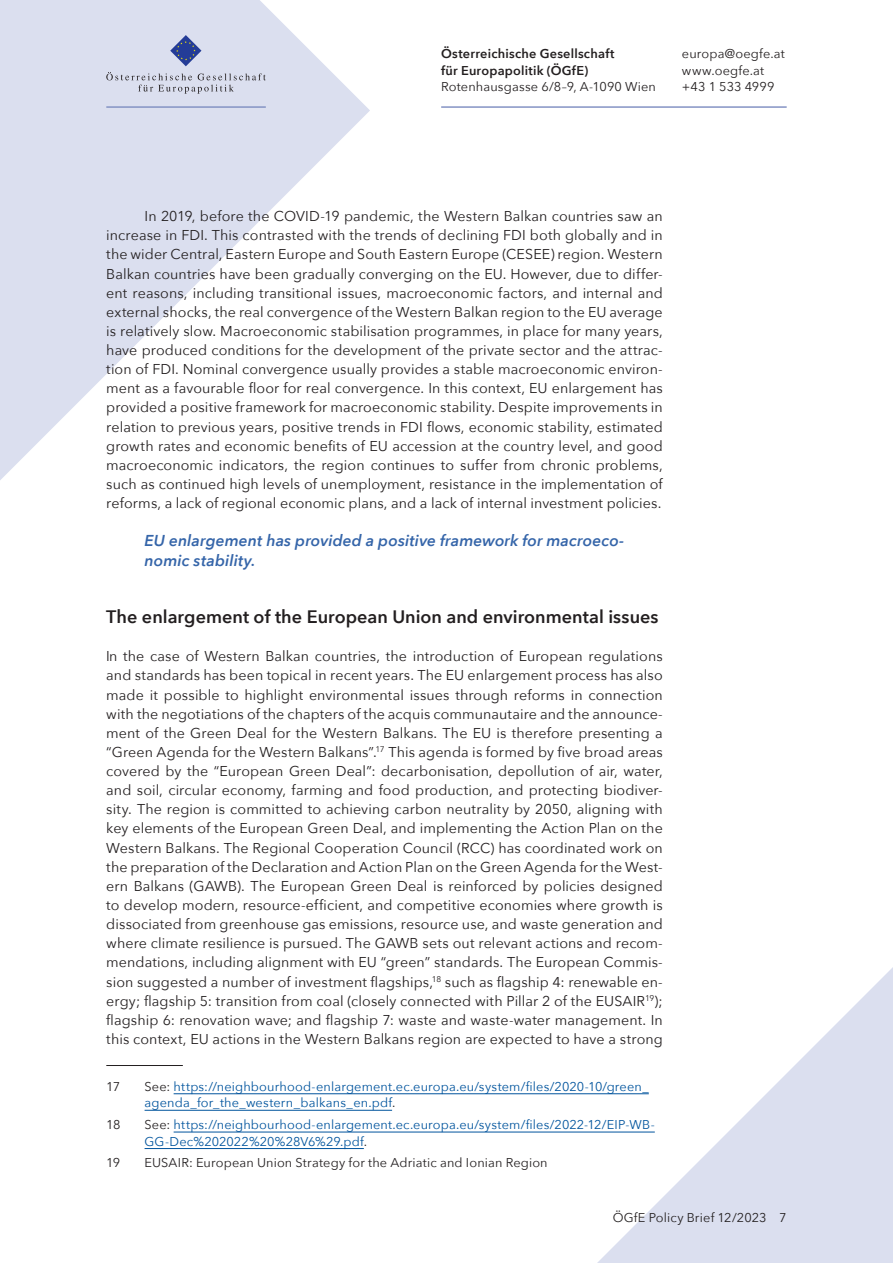
<style>
.page{position:relative;width:893px;height:1263px;background:#fff}
.page>*{position:absolute;margin:0;border:0;box-sizing:border-box;transform-origin:0 0}
.Überschrift_3{font:600 18px "Avenir Next";color:#231f20}
.Zitat{font:italic 600 15.75px/19.2px "Avenir Next";letter-spacing:.005em;color:#3565a9}
.p{font:14.25px/19.2px "Avenir Next";letter-spacing:.005em;color:#231f20;text-align:justify}
.p_einzug{font:14.25px/19.2px "Avenir Next";letter-spacing:.005em;color:#231f20;text-align:justify}
.Fußnoten{font:12.75px/16.5px "Avenir Next";letter-spacing:.01em;color:#01549d}
.p-2{font:12.75px "Avenir Next";letter-spacing:.015em;color:#231f20}
.Fußnoten-2{font:12.75px "Avenir Next";letter-spacing:.01em;color:#231f20}
.p-3{font:600 12.75px/16.5px "Avenir Next";letter-spacing:.02em;color:#231f20}
.p_Pagina{font:12.75px "Avenir Next";letter-spacing:.01em;color:#231f20}
.s1{color:#231f20}
</style>
<div class="page">
<svg style="left:0;top:0;width:370px;height:480px;fill:#dbdfef"></svg>
<svg style="left:597px;top:967px;width:296px;height:296px;fill:#dbdfef"></svg>
<hr style="left:441px;top:106px;width:346px;height:2px;background:#8493c4">
<hr style="left:106px;top:106px;width:160px;height:2px;background:#8493c4">
<svg style="left:170px;top:35px;width:31px;height:31px"></svg>
<svg style="left:106px;top:72px;width:160px;height:22px;background:#c9cddb"></svg>
<hr style="left:106px;top:1065px;width:77px;height:1px;background:#231f20">
<hr style="left:174px;top:1093px;width:475px;height:1px;background:#01549d">
<hr style="left:145px;top:1110px;width:247px;height:1px;background:#01549d">
<hr style="left:174px;top:1132px;width:481px;height:1px;background:#01549d">
<hr style="left:145px;top:1148px;width:219px;height:1px;background:#01549d">
<p class="p-3" style="left:441px;top:45px;width:175px">Österreichische Gesellschaft für Europapolitik (ÖGfE)</p>
<p class="p-2" style="left:441px;top:76px;width:216px">Rotenhausgasse 6/8–9, A-1090 Wien</p>
<p class="p-2" style="left:682px;top:43px;width:104px">europa@oegfe.at</p>
<p class="p-2" style="left:682px;top:60px;width:84px">www.oegfe.at</p>
<p class="p-2" style="left:682px;top:76px;width:94px">+43 1 533 4999</p>
<p class="p_einzug" style="left:106px;top:206px;width:558px;text-indent:38px">In 2019, before the COVID-19 pandemic, the Western Balkan countries saw an increase in FDI. This contrasted with the trends of declining FDI both globally and in the wider Central, Eastern Europe and South Eastern Europe (CESEE) region. Western Balkan countries have been gradually converging on the EU. However, due to differ&shy;ent reasons, including transitional issues, macroeconomic factors, and internal and external shocks, the real convergence of the Western Balkan region to the EU average is relatively slow. Macroeconomic stabilisation programmes, in place for many years, have produced conditions for the development of the private sector and the attrac&shy;tion of FDI. Nominal convergence usually provides a stable macroeconomic environ&shy;ment as a favourable floor for real convergence. In this context, EU enlargement has provided a positive framework for macroeconomic stability. Despite improvements in relation to previous years, positive trends in FDI flows, economic stability, estimated growth rates and economic benefits of EU accession at the country level, and good macroeconomic indicators, the region continues to suffer from chronic problems, such as continued high levels of unemployment, resistance in the implementation of reforms, a lack of regional economic plans, and a lack of internal investment policies.</p>
<p class="Zitat" style="left:145px;top:531px;width:481px">EU enlargement has provided a positive framework for macroeco&shy;nomic stability.</p>
<p class="Überschrift_3" style="left:106px;top:601px;width:554px">The enlargement of the European Union and environmental issues</p>
<p class="p" style="left:106px;top:646px;width:558px">In the case of Western Balkan countries, the introduction of European regulations and standards has been topical in recent years. The EU enlargement process has also made it possible to highlight environmental issues through reforms in connection with the negotiations of the chapters of the acquis communautaire and the announce&shy;ment of the Green Deal for the Western Balkans. The EU is therefore presenting a “Green Agenda for the Western Balkans”.<sup>17</sup> This agenda is formed by five broad areas covered by the “European Green Deal”: decarbonisation, depollution of air, water, and soil, circular economy, farming and food production, and protecting biodiver&shy;sity. The region is committed to achieving carbon neutrality by 2050, aligning with key elements of the European Green Deal, and implementing the Action Plan on the Western Balkans. The Regional Cooperation Council (RCC) has coordinated work on the preparation of the Declaration and Action Plan on the Green Agenda for the West&shy;ern Balkans (GAWB). The European Green Deal is reinforced by policies designed to develop modern, resource-efficient, and competitive economies where growth is dissociated from greenhouse gas emissions, resource use, and waste generation and where climate resilience is pursued. The GAWB sets out relevant actions and recom&shy;mendations, including alignment with EU “green” standards. The European Commis&shy;sion suggested a number of investment flagships,<sup>18</sup> such as flagship 4: renewable en&shy;ergy; flagship 5: transition from coal (closely connected with Pillar 2 of the EUSAIR<sup>19</sup>); flagship 6: renovation wave; and flagship 7: waste and waste-water management. In this context, EU actions in the Western Balkans region are expected to have a strong</p>
<p class="Fußnoten-2" style="left:106px;top:1075px;width:15px">17</p>
<p class="Fußnoten" style="left:145px;top:1077px;width:506px"><span class="s1">See:</span> https://neighbourhood-enlargement.ec.europa.eu/system/files/2020-10/green_ agenda_for_the_western_balkans_en.pdf<span class="s1">.</span></p>
<p class="Fußnoten-2" style="left:106px;top:1114px;width:16px">18</p>
<p class="Fußnoten" style="left:145px;top:1116px;width:512px"><span class="s1">See:</span> https://neighbourhood-enlargement.ec.europa.eu/system/files/2022-12/EIP-WB-<br>GG-Dec%202022%20%28V6%29.pdf<span class="s1">.</span></p>
<p class="Fußnoten-2" style="left:106px;top:1152px;width:16px">19</p>
<p class="Fußnoten-2" style="left:145px;top:1152px;width:405px">EUSAIR: European Union Strategy for the Adriatic and Ionian Region</p>
<p class="p_Pagina" style="left:613px;top:1206px;width:175px">ÖGfE Policy Brief 12/2023 7</p>
</div>
